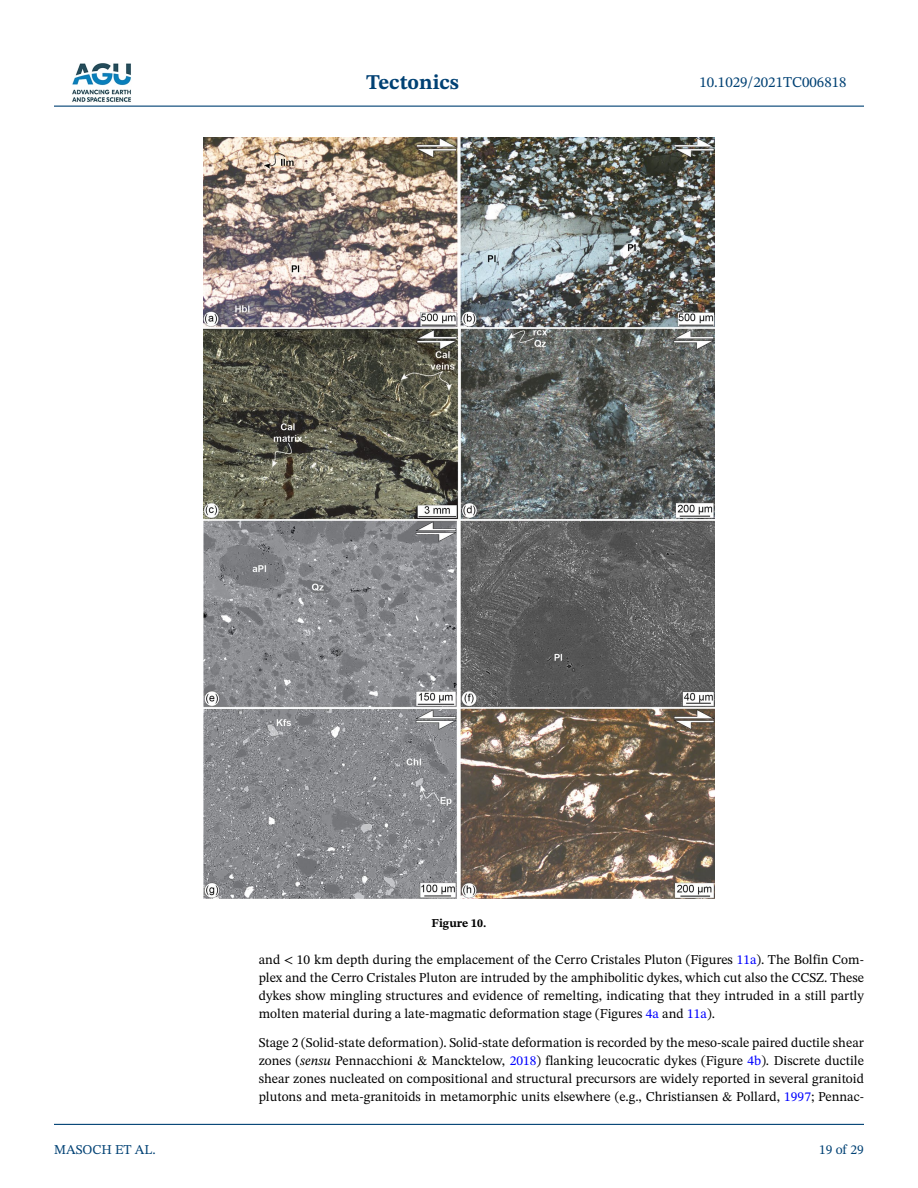
<style>
.page{position:relative;width:918px;height:1188px;background:#fff}
.page>*{position:absolute;margin:0;border:0;box-sizing:border-box;transform-origin:0 0}
.t1{font:700 21px "STIX Two Text";color:#004174}
.t2{font:15px "STIX Two Text";color:#004174}
.t3{font:13.5px/18px "STIX Two Text";color:#000;text-align:justify}
.t4{font:13.5px "STIX Two Text";color:#004174}
.t5{font:700 12px "STIX Two Text";color:#000}
.s1{color:#00f}
.s2{font-style:italic}
</style>
<div class="page">
<hr style="left:54px;top:106px;width:810px;height:1px;background:#004174">
<hr style="left:54px;top:1124px;width:810px;height:1px;background:#004174">
<img style="left:72px;top:63px;width:59px;height:39px">
<img style="left:204px;top:137px;width:510px;height:761px">
<h1 class="t1" style="left:366px;top:67px;width:95px">Tectonics</h1>
<p class="t2" style="left:699px;top:72px;width:149px">10.1029/2021TC006818</p>
<p class="t4" style="left:54px;top:1140px;width:103px">MASOCH ET AL.</p>
<p class="t5" style="left:432px;top:914px;width:56px">Figure 10.</p>
<p class="t3" style="left:259px;top:951px;width:607px">and &lt; 10 km depth during the emplacement of the Cerro Cristales Pluton (Figures <span class="s1">11a</span>). The Bolfin Com&shy;plex and the Cerro Cristales Pluton are intruded by the amphibolitic dykes, which cut also the CCSZ. These dykes show mingling structures and evidence of remelting, indicating that they intruded in a still partly molten material during a late-magmatic deformation stage (Figures <span class="s1">4a</span> and <span class="s1">11a</span>).</p>
<p class="t3" style="left:259px;top:1033px;width:607px">Stage 2 (Solid-state deformation). Solid-state deformation is recorded by the meso-scale paired ductile shear zones (<span class="s2">sensu</span> Pennacchioni &amp; Mancktelow, <span class="s1">2018</span>) flanking leucocratic dykes (Figure <span class="s1">4b</span>). Discrete ductile shear zones nucleated on compositional and structural precursors are widely reported in several granitoid plutons and meta-granitoids in metamorphic units elsewhere (e.g., Christiansen &amp; Pollard, <span class="s1">1997</span>; Pennac-</p>
<p class="t4" style="left:819px;top:1140px;width:46px">19 of 29</p>
</div>
